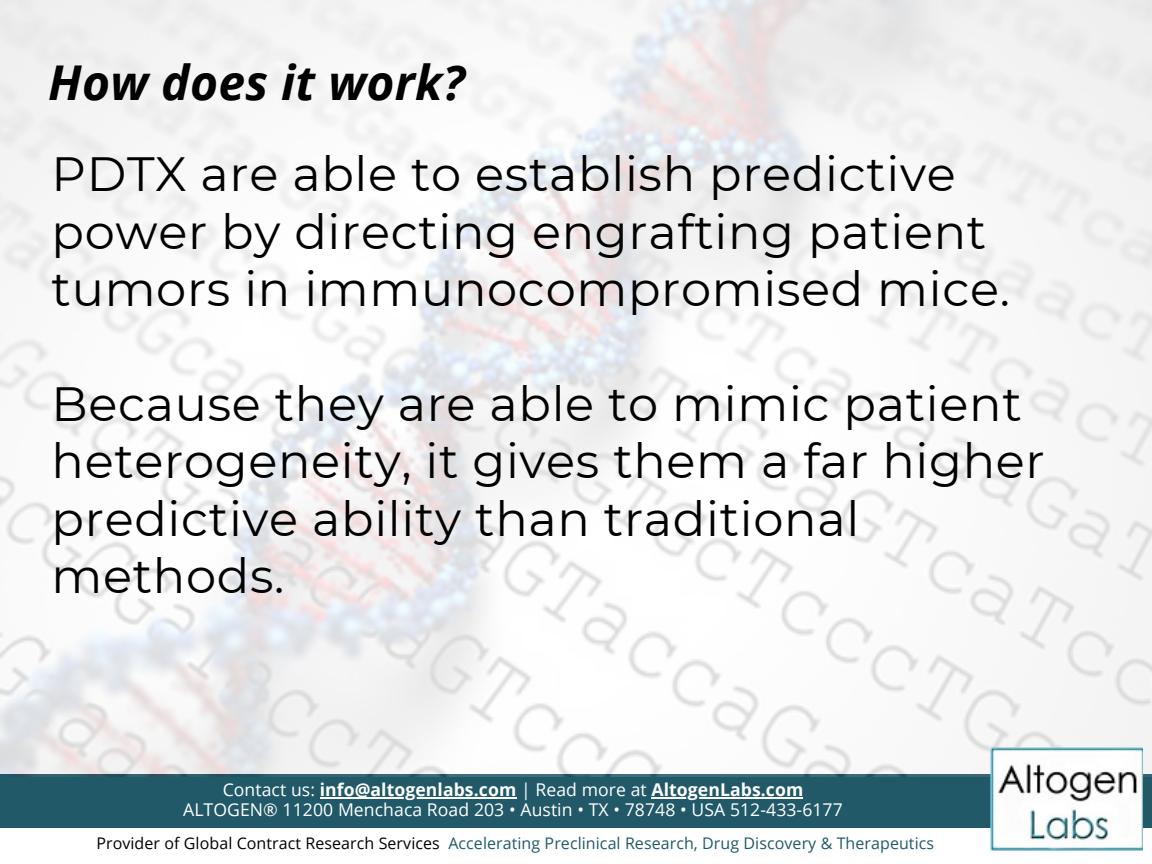
<style>
.page{position:relative;width:1152px;height:864px;background:#fff}
.page>*{position:absolute;margin:0;border:0;box-sizing:border-box;transform-origin:0 0}
.t1{font:48px/57.3px "Montserrat";letter-spacing:.015em;color:#000}
.t2{font:italic 700 48px "Open Sans";letter-spacing:.005em;color:#000}
.t3{font:17.55px/20.2px "Open Sans";letter-spacing:.005em;color:#fff;text-align:center}
.t4{font:16.05px "Open Sans";letter-spacing:.005em;color:#215968}
.s1{font-weight:700}
.s2{color:#000}
</style>
<div class="page">
<div style="left:0;top:774px;width:1152px;height:54px;background:#215968"></div>
<hr style="left:320px;top:797px;width:196px;height:1px;background:#fff">
<hr style="left:652px;top:797px;width:151px;height:1px;background:#fff">
<img style="left:0;top:0;width:1152px;height:776px">
<img style="left:990px;top:747px;width:153px;height:103px">
<p class="t2" style="left:48px;top:49px;width:418px">How does it work?</p>
<p class="t1" style="left:52px;top:145px;width:960px">PDTX are able to establish predictive power by directing engrafting patient tumors in immunocompromised mice.</p>
<p class="t1" style="left:52px;top:375px;width:995px">Because they are able to mimic patient heterogeneity, it gives them a far higher predictive ability than traditional methods.</p>
<p class="t3" style="left:183px;top:779px;width:661px">Contact us: <span class="s1">info@altogenlabs.com</span> | Read more at <span class="s1">AltogenLabs.com<br></span>ALTOGEN® 11200 Menchaca Road 203 • Austin • TX • 78748 • USA 512-433-6177</p>
<p class="t4" style="left:96px;top:832px;width:839px"><span class="s2">Provider of Global Contract Research Services</span> Accelerating Preclinical Research, Drug Discovery &amp; Therapeutics</p>
</div>
